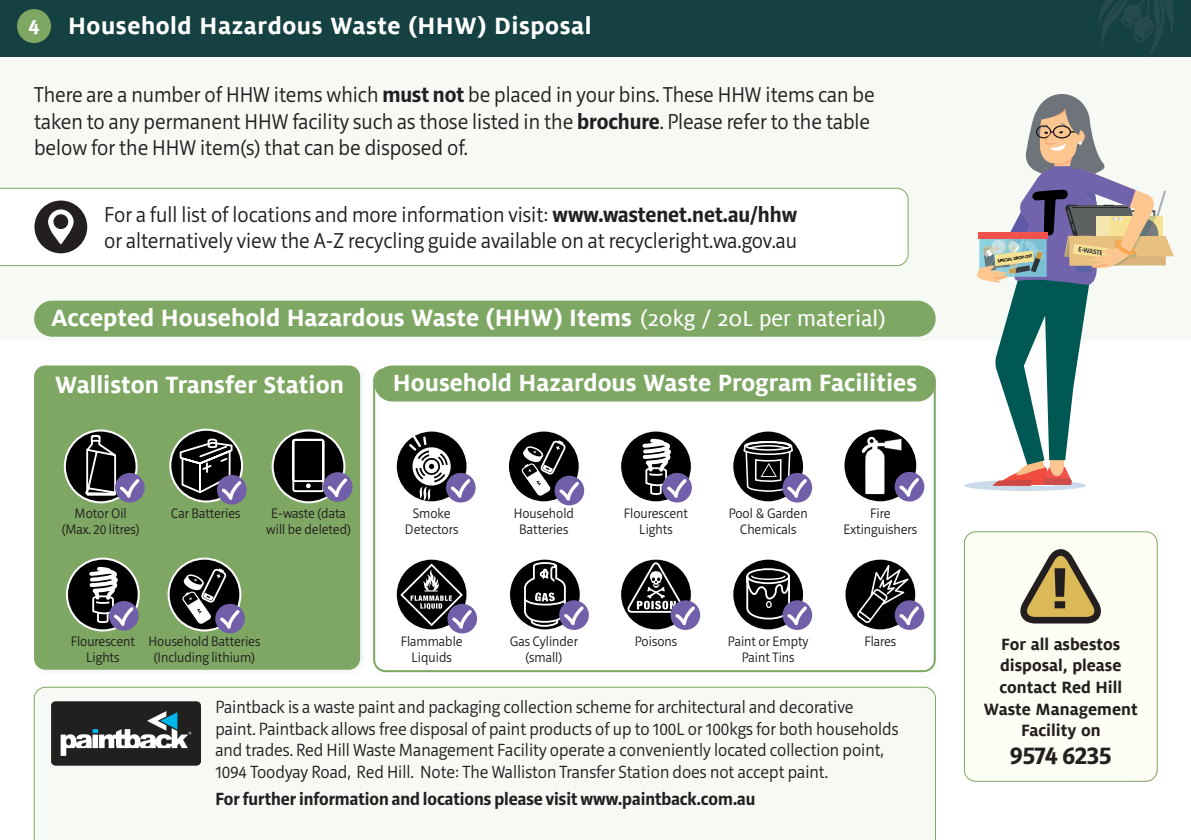
<style>
.page{position:relative;width:1191px;height:840px;background:#fff}
.page>*{position:absolute;margin:0;border:0;box-sizing:border-box;transform-origin:0 0}
.t1{font:700 55px "Tahoma";color:#231f20}
.t2{font:700 26px "Milo Web W04";color:#fff}
.t3{font:700 26px "Milo Web W04";letter-spacing:.02em;color:#fff}
.t4{font:700 26px "Riga";color:#231f20}
.t5{font:300 22px/26.4px "Riga";color:#231f20}
.t6{font:700 22px "Riga";color:#fff}
.t7{font:300 18px/21.6px "Riga";color:#231f20}
.t8{font:700 18px/21.6px "Milo Web W04";color:#231f20;text-align:center}
.t9{font:700 18px "Riga";color:#231f20}
.t10{font:300 14px/16px "Riga";color:#231f20;text-align:center}
.s1{font-weight:700}
.s2{font-family:"Milo Web W04 Text";font-weight:400;font-size:24px}
</style>
<div class="page">
<div style="left:30px;top:361px;width:338px;height:316px;background:#5d8087;opacity:.1"></div>
<div style="left:34px;top:365px;width:326px;height:304px;background:#7da762;border-radius:11px"></div>
<div style="left:34px;top:686px;width:902px;height:153px;background:#f7faf4"></div>
<div style="left:0;top:0;width:1191px;height:340px;background:#f7faf4"></div>
<div style="left:0;top:188px;width:908px;height:78px;background:#fff"></div>
<div style="left:52px;top:300px;width:865px;height:36px;background:#7da762"></div>
<div style="left:34px;top:200px;width:53px;height:53px;background:#231f20;border-radius:50%"></div>
<svg style="left:48px;top:209px;width:26px;height:35px"></svg>
<img style="left:51px;top:700px;width:150px;height:64px">
<div style="left:964px;top:531px;width:193px;height:249px;background:#fefdf3;border-radius:11px"></div>
<div style="left:964px;top:531px;width:193px;height:250px;border:1px solid #7da762;border-radius:11px"></div>
<svg style="left:1020px;top:550px;width:81px;height:74px"></svg>
<svg style="left:964px;top:94px;width:210px;height:396px"></svg>
<div style="left:0;top:0;width:1191px;height:57px;background:#154142"></div>
<div style="left:17px;top:9px;width:34px;height:34px;background:#7da762;border-radius:50%"></div>
<svg style="left:63px;top:429px;width:82px;height:75px"></svg>
<svg style="left:271px;top:429px;width:81px;height:75px"></svg>
<svg style="left:167px;top:557px;width:78px;height:76px"></svg>
<svg style="left:65px;top:557px;width:76px;height:120px"></svg>
<svg style="left:169px;top:428px;width:78px;height:76px"></svg>
<svg style="left:1099px;top:0;width:75px;height:55px"></svg>
<div style="left:369px;top:364px;width:575px;height:315px;background:#5d8087;opacity:.1"></div>
<div style="left:373px;top:368px;width:562px;height:303px;border:2px solid #7da762;border-radius:11px"></div>
<p class="t6" style="left:28px;top:14px;width:13px">4</p>
<p class="t3" style="left:68px;top:11px;width:525px">Household Hazardous Waste (HHW) Disposal</p>
<p class="t5" style="left:34px;top:82px;width:842px">There are a number of HHW items which <span class="s1">must not</span> be placed in your bins. These HHW items can be taken to any permanent HHW facility such as those listed in the <span class="s1">brochure</span>. Please refer to the table below for the HHW item(s) that can be disposed of.</p>
<p class="t5" style="left:104px;top:202px;width:694px">For a full list of locations and more information visit: <span class="s1">www.wastenet.net.au/hhw</span></p>
<p class="t5" style="left:104px;top:228px;width:694px">or alternatively view the A-Z recycling guide available on at recycleright.wa.gov.au</p>
<p class="t2" style="left:51px;top:302px;width:836px">Accepted Household Hazardous Waste (HHW) Items <span class="s2">(20kg / 20L per material)</span></p>
<p class="t2" style="left:55px;top:370px;width:290px">Walliston Transfer Station</p>
<p class="t2" style="left:393px;top:368px;width:526px">Household Hazardous Waste Program Facilities</p>
<p class="t10" style="left:75px;top:505px;width:54px">Motor Oil</p>
<p class="t10" style="left:62px;top:521px;width:79px">(Max. 20 litres)</p>
<p class="t10" style="left:171px;top:505px;width:71px">Car Batteries</p>
<p class="t10" style="left:266px;top:505px;width:86px">E-waste (data will be deleted)</p>
<p class="t10" style="left:405px;top:505px;width:55px">Smoke<br>Detectors</p>
<p class="t10" style="left:514px;top:505px;width:62px">Household<br>Batteries</p>
<p class="t10" style="left:624px;top:505px;width:66px">Flourescent<br>Lights</p>
<p class="t10" style="left:728px;top:505px;width:80px">Pool &amp; Garden<br>Chemicals</p>
<p class="t10" style="left:843px;top:505px;width:75px">Fire<br>Extinguishers</p>
<p class="t10" style="left:71px;top:633px;width:66px">Flourescent<br>Lights</p>
<p class="t10" style="left:149px;top:633px;width:113px">Household Batteries (Including lithium)</p>
<p class="t10" style="left:401px;top:633px;width:63px">Flammable<br>Liquids</p>
<p class="t10" style="left:510px;top:633px;width:70px">Gas Cylinder (small)</p>
<p class="t10" style="left:728px;top:633px;width:82px">Paint or Empty<br>Paint Tins</p>
<p class="t10" style="left:635px;top:633px;width:44px">Poisons</p>
<p class="t10" style="left:864px;top:633px;width:33px">Flares</p>
<p class="t7" style="left:215px;top:696px;width:684px">Paintback is a waste paint and packaging collection scheme for architectural and decorative paint. Paintback allows free disposal of paint products of up to 100L or 100kgs for both households and trades. Red Hill Waste Management Facility operate a conveniently located collection point, 1094 Toodyay Road, Red Hill. Note: The Walliston Transfer Station does not accept paint.</p>
<p class="t9" style="left:215px;top:788px;width:541px">For further information and locations please visit www.paintback.com.au</p>
<p class="t1" style="left:1050px;top:549px;width:20px">!</p>
<p class="t8" style="left:984px;top:632px;width:155px">For all asbestos disposal, please contact Red Hill<br>Waste Management<br>Facility on</p>
<p class="t4" style="left:1010px;top:740px;width:103px">9574 6235</p>
</div>
